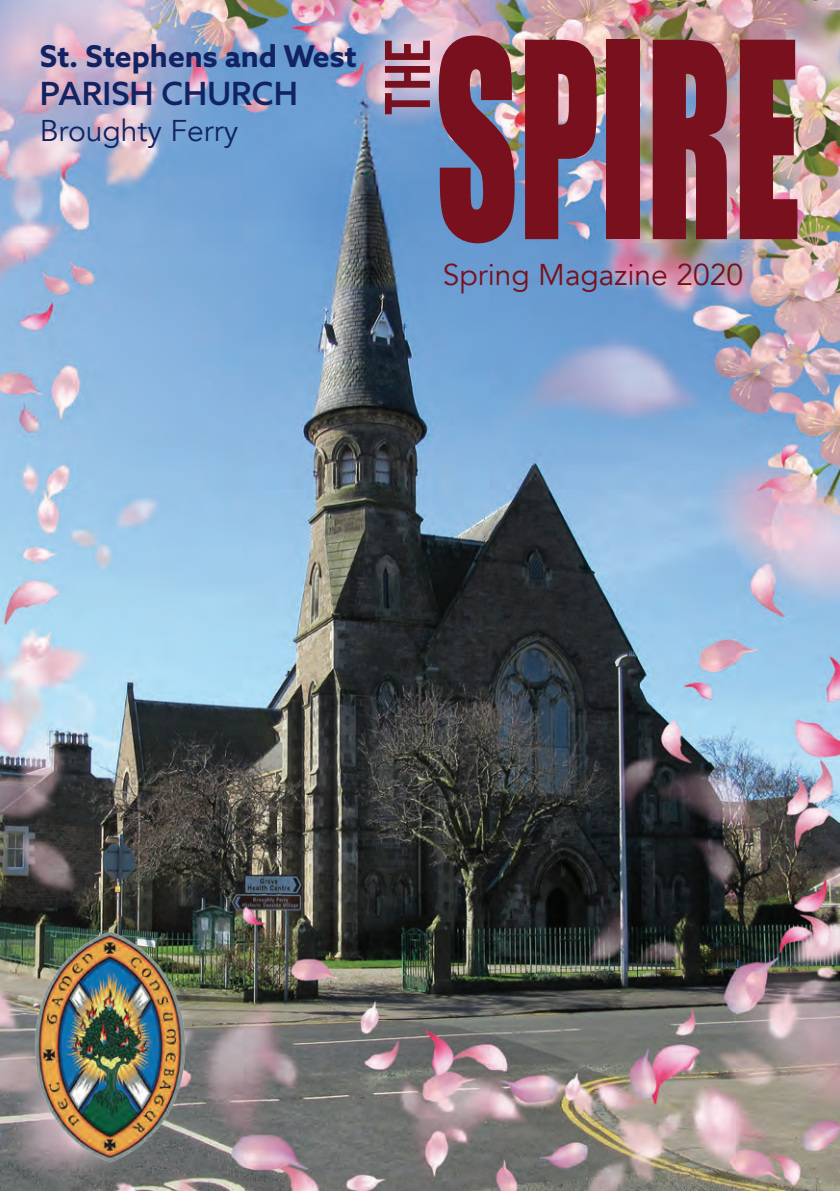
<style>
.page{position:relative;width:840px;height:1191px;background:#fff}
.page>*{position:absolute;margin:0;border:0;box-sizing:border-box;transform-origin:0 0}
.t1{font:252.2px "Impact";color:#79101d;scale:.64 1}
.t2{font:50.4px "Bebas";color:#79101d}
.Magazine{font:500 32px "Azo Sans";color:#112362}
.Magazine-2{font:700 30px "Azo Sans";color:#112362}
.t3{font:30px "Avenir";color:#79101d}
.t4{font:30px "Avenir";color:#112362}
</style>
<div class="page">
<img style="left:0;top:0;width:839px;height:1191px">
<img style="left:27px;top:926px;width:166px;height:241px">
<p class="Magazine-2" style="left:40px;top:36px;width:318px">St. Stephens and West</p>
<p class="Magazine" style="left:40px;top:72px;width:259px">PARISH CHURCH</p>
<p class="t4" style="left:40px;top:113px;width:200px">Broughty Ferry</p>
<p class="t2" style="left:370px;top:117px;width:80px;rotate:-90deg">The</p>
<p class="t1" style="left:434px;top:-56px;width:572px">SPIRE</p>
<p class="t3" style="left:442px;top:257px;width:302px">Spring Magazine 2020</p>
</div>
